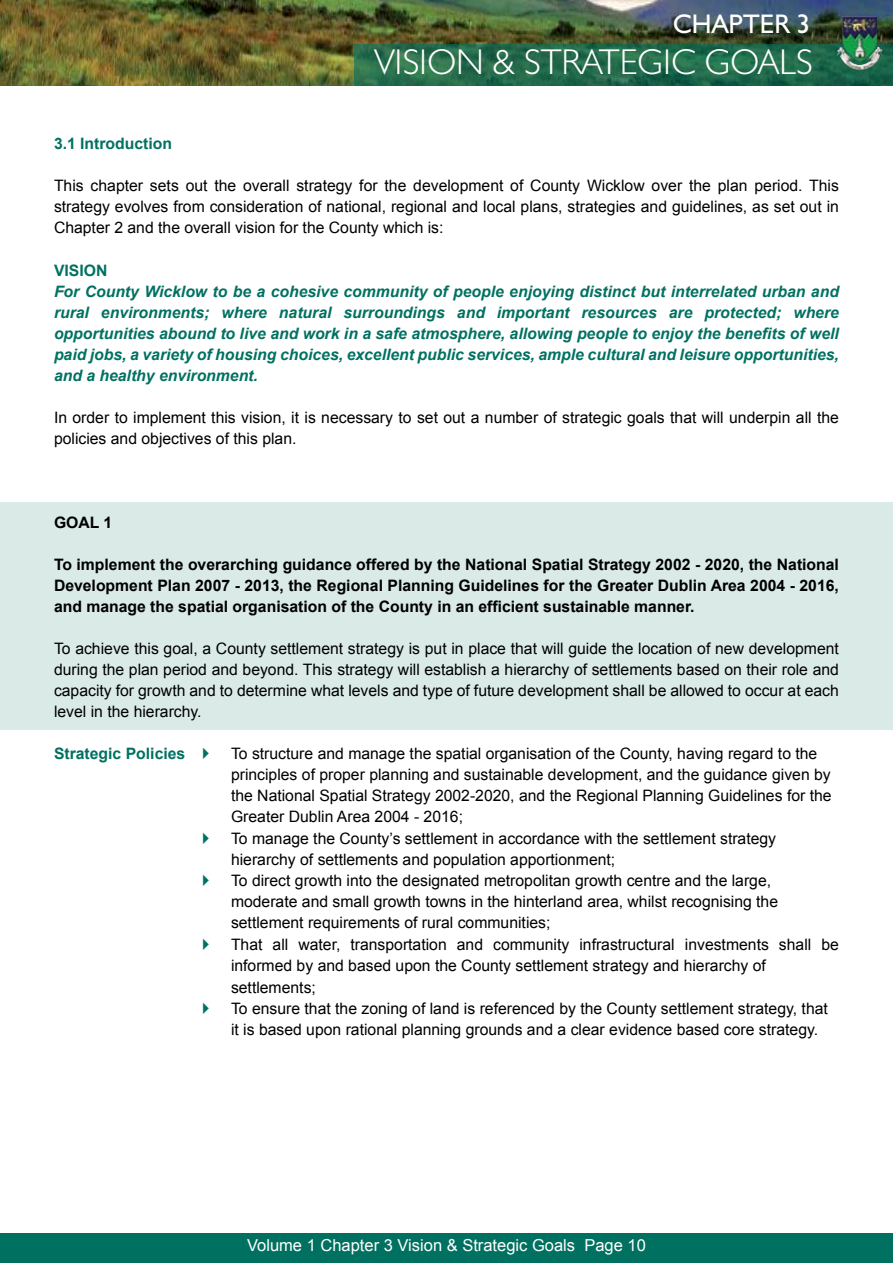
<style>
.page{position:relative;width:893px;height:1263px;background:#fff}
.page>*{position:absolute;margin:0;border:0;box-sizing:border-box;transform-origin:0 0}
.t1{font:300 36px "Humanist 521 BT";color:#fff}
.t2{font:27px "Humanist 521 BT";color:#fff}
.t3{font:16.5px "Arial";color:#fff}
.t4{font:16.5px "Times";color:#fff}
.t5{font:15.75px/21px "Arial";color:#000}
.t6{font:italic 700 15.75px/21px "Arial";color:#007161;text-align:justify}
.t7{font:700 15.75px/21px "Arial";color:#000;text-align:justify}
.t8{font:700 15.75px "Arial";color:#007161}
.s1{font-weight:700;color:#007161}
.s2{color:#007161}
</style>
<div class="page">
<img style="left:0;top:0;width:893px;height:85px">
<svg style="left:354px;top:45px;width:539px;height:41px;background:#226a4b"></svg>
<div style="left:0;top:1233px;width:893px;height:30px;background:#007161"></div>
<div style="left:0;top:502px;width:893px;height:227px;background:#d9eae7"></div>
<img style="left:837px;top:16px;width:46px;height:54px">
<h2 class="t2" style="left:673px;top:8px;width:138px">CHAPTER 3</h2>
<h1 class="t1" style="left:375px;top:40px;width:439px">VISION &amp; STRATEGIC GOALS</h1>
<p class="t8" style="left:54px;top:135px;width:120px">3.1 Introduction</p>
<p class="t5" style="left:54px;top:175px;width:786px;text-align:justify">This chapter sets out the overall strategy for the development of County Wicklow over the plan period. This strategy evolves from consideration of national, regional and local plans, strategies and guidelines, as set out in Chapter 2 and the overall vision for the County which is:</p>
<p class="t8" style="left:54px;top:261px;width:55px">VISION</p>
<p class="t6" style="left:54px;top:280px;width:786px">For County Wicklow to be a cohesive community of people enjoying distinct but interrelated urban and rural environments; where natural surroundings and important resources are protected; where opportunities abound to live and work in a safe atmosphere, allowing people to enjoy the benefits of well paid jobs, a variety of housing choices, excellent public services, ample cultural and leisure opportunities, and a healthy environment.</p>
<p class="t5" style="left:54px;top:406px;width:786px">In order to implement this vision, it is necessary to set out a number of strategic goals that will underpin all the policies and objectives of this plan.</p>
<p class="t7" style="left:54px;top:511px;width:60px">GOAL 1</p>
<p class="t7" style="left:54px;top:553px;width:786px">To implement the overarching guidance offered by the National Spatial Strategy 2002 - 2020, the National Development Plan 2007 - 2013, the Regional Planning Guidelines for the Greater Dublin Area 2004 - 2016, and manage the spatial organisation of the County in an efficient sustainable manner.</p>
<p class="t5" style="left:54px;top:637px;width:786px;text-align:justify">To achieve this goal, a County settlement strategy is put in place that will guide the location of new development during the plan period and beyond. This strategy will establish a hierarchy of settlements based on their role and capacity for growth and to determine what levels and type of future development shall be allowed to occur at each level in the hierarchy.</p>
<p class="t5" style="left:231px;top:743px;width:602px;text-indent:-177px"><span class="s1">Strategic Policies</span> <span class="s2">✔</span> To structure and manage the spatial organisation of the County, having regard to the principles of proper planning and sustainable development, and the guidance given by the National Spatial Strategy 2002-2020, and the Regional Planning Guidelines for the Greater Dublin Area 2004 - 2016;</p>
<p class="t5" style="left:231px;top:828px;width:547px;text-indent:-34px"><span class="s2">✔</span> To manage the County’s settlement in accordance with the settlement strategy hierarchy of settlements and population apportionment;</p>
<p class="t5" style="left:231px;top:870px;width:549px;text-indent:-35px"><span class="s2">✔</span> To direct growth into the designated metropolitan growth centre and the large, moderate and small growth towns in the hinterland area, whilst recognising the settlement requirements of rural communities;</p>
<p class="t5" style="left:231px;top:934px;width:609px;text-indent:-34px"><span class="s2">✔</span> That all water, transportation and community infrastructural investments shall be informed by and based upon the County settlement strategy and hierarchy of settlements;</p>
<p class="t5" style="left:231px;top:998px;width:598px;text-indent:-35px"><span class="s2">✔</span> To ensure that the zoning of land is referenced by the County settlement strategy, that it is based upon rational planning grounds and a clear evidence based core strategy.</p>
<p class="t3" style="left:247px;top:1236px;width:400px">Volume 1 Chapter 3 Vision &amp; Strategic Goals Page 10</p>
<p class="t4" style="left:424px;top:1229px;width:46px">Page 1</p>
</div>
